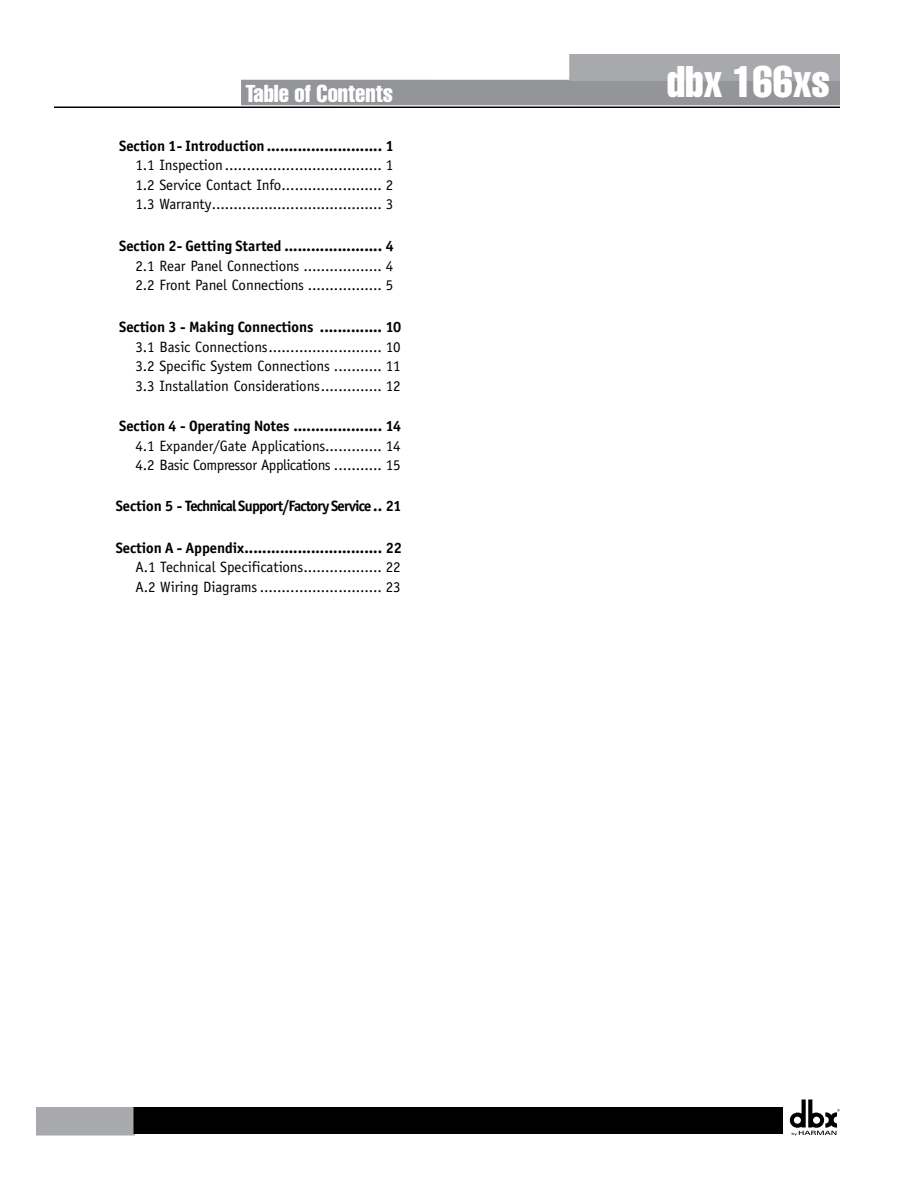
<style>
.page{position:relative;width:918px;height:1188px;background:#fff}
.page>*{position:absolute;margin:0;border:0;box-sizing:border-box;transform-origin:0 0}
.t1{font:extra-condensed 43.5px "Helvetica";color:#fff}
.t2{font:extra-condensed 24px "Helvetica";color:#fff}
.t3{font:15px/19.5px "Officina Sans";letter-spacing:-.005em;color:#000;text-align:justify}
.t4{font:700 15px "Officina Sans ITC Std";color:#000}
.t5{font:15px/19.5px "Officina Sans";letter-spacing:-.03em;color:#000}
.t6{font:700 15px "Officina Sans ITC Std";letter-spacing:-.05em;color:#000}
</style>
<div class="page">
<hr style="left:54px;top:106px;width:786px;height:2px;background:#000">
<div style="left:242px;top:80px;width:597px;height:25px;background:#939598"></div>
<div style="left:570px;top:55px;width:269px;height:25px;background:#a7a9ac"></div>
<div style="left:569px;top:54px;width:271px;height:27px;border:2px solid #a7a9ac"></div>
<div style="left:37px;top:1108px;width:97px;height:27px;background:#a7a9ac"></div>
<div style="left:36px;top:1107px;width:99px;height:28px;border:2px solid #a7a9ac"></div>
<div style="left:134px;top:1108px;width:648px;height:25px;background:#000"></div>
<div style="left:134px;top:1107px;width:649px;height:27px;border:2px solid #000"></div>
<svg style="left:789px;top:1100px;width:51px;height:36px"></svg>
<h2 class="t2" style="left:245px;top:85px;width:149px">Table of Contents</h2>
<p class="t4" style="left:119px;top:139px;width:276px">Section 1- Introduction .......................... 1</p>
<p class="t3" style="left:135px;top:157px;width:259px">1.1 Inspection .................................... 1<br>1.2 Service Contact Info ....................... 2<br>1.3 Warranty ....................................... 3</p>
<p class="t4" style="left:119px;top:240px;width:276px">Section 2- Getting Started ...................... 4</p>
<p class="t3" style="left:135px;top:257px;width:259px">2.1 Rear Panel Connections .................. 4<br>2.2 Front Panel Connections ................. 5</p>
<p class="t4" style="left:119px;top:321px;width:284px">Section 3 - Making Connections .............. 10</p>
<p class="t3" style="left:135px;top:338px;width:267px">3.1 Basic Connections .......................... 10<br>3.2 Specific System Connections ........... 11<br>3.3 Installation Considerations .............. 12</p>
<p class="t4" style="left:119px;top:420px;width:284px">Section 4 - Operating Notes .................... 14</p>
<p class="t5" style="left:135px;top:437px;width:267px">4.1 Expander/Gate Applications............. 14<br>4.2 Basic Compressor Applications ........... 15</p>
<p class="t6" style="left:116px;top:499px;width:287px">Section 5 - Technical Support/Factory Service .. 21</p>
<p class="t4" style="left:116px;top:541px;width:288px">Section A - Appendix ............................... 22</p>
<p class="t3" style="left:135px;top:559px;width:267px">A.1 Technical Specifications .................. 22<br>A.2 Wiring Diagrams ............................ 23</p>
<h1 class="t1" style="left:667px;top:65px;width:165px">dbx 166xs</h1>
</div>
